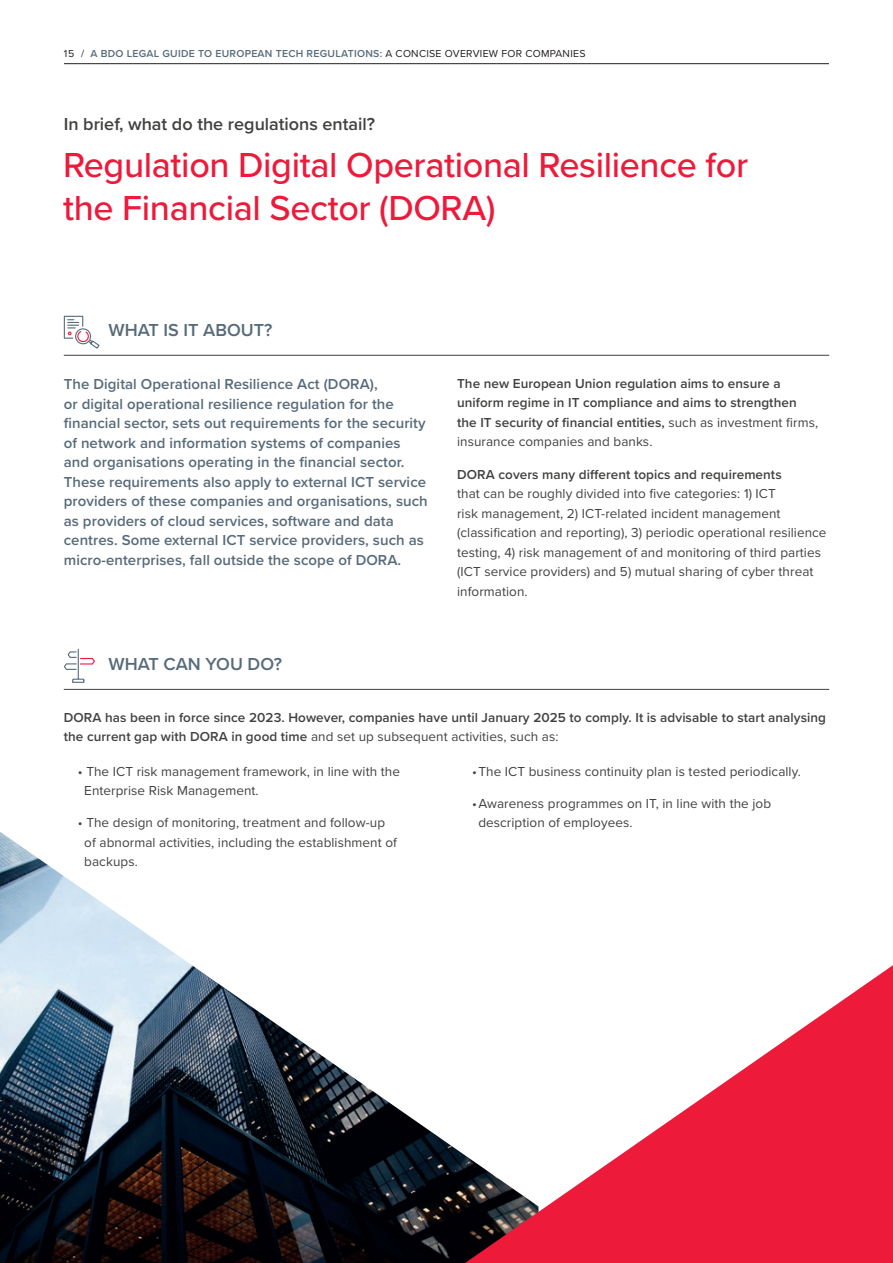
<style>
.page{position:relative;width:893px;height:1263px;background:#fff}
.page>*{position:absolute;margin:0;border:0;box-sizing:border-box;transform-origin:0 0}
.t1{font:500 36px/43.2px "Proxima Nova";letter-spacing:-.01em;color:#ed1a3a}
.t2{font:600 18px "Proxima Nova";color:#414140}
.t3{font:600 18px "Proxima Nova";color:#586b7a}
.t4{font:600 15px/19.5px "Proxima Nova";letter-spacing:.005em;color:#586b7a}
.t5{font:13.5px/19.5px "Proxima Nova";letter-spacing:.005em;color:#414140}
.t6{font:600 13.5px/19.5px "Proxima Nova";letter-spacing:.005em;color:#414140}
.t7{font:600 10.5px "Proxima Nova";letter-spacing:.025em;color:#586b7a}
.s1{font-weight:400;color:#231f20}
.s2{font-weight:400}
</style>
<div class="page">
<hr style="left:64px;top:63px;width:765px;height:1px;background:#231f20">
<hr style="left:64px;top:355px;width:765px;height:1px;background:#414140">
<svg style="left:63px;top:315px;width:37px;height:34px"></svg>
<hr style="left:64px;top:689px;width:765px;height:1px;background:#414140">
<svg style="left:63px;top:649px;width:32px;height:34px"></svg>
<img style="left:0;top:832px;width:465px;height:431px">
<svg style="left:465px;top:965px;width:428px;height:298px;fill:#ed1a3a"></svg>
<p class="t7" style="left:64px;top:45px;width:523px"><span class="s1">15 /</span> A BDO LEGAL GUIDE TO EUROPEAN TECH REGULATIONS: <span class="s1">A CONCISE OVERVIEW FOR COMPANIES</span></p>
<h2 class="t2" style="left:64px;top:111px;width:313px">In brief, what do the regulations entail?</h2>
<h1 class="t1" style="left:63px;top:142px;width:687px">Regulation Digital Operational Resilience for the Financial Sector (DORA)</h1>
<h2 class="t3" style="left:108px;top:316px;width:165px">WHAT IS IT ABOUT?</h2>
<p class="t4" style="left:64px;top:374px;width:365px">The Digital Operational Resilience Act (DORA),<br>or digital operational resilience regulation for the financial sector, sets out requirements for the security of network and information systems of companies and organisations operating in the financial sector.<br>These requirements also apply to external ICT service providers of these companies and organisations, such as providers of cloud services, software and data centres. Some external ICT service providers, such as micro-enterprises, fall outside the scope of DORA.</p>
<h2 class="t3" style="left:108px;top:650px;width:175px">WHAT CAN YOU DO?</h2>
<p class="t6" style="left:457px;top:373px;width:362px">The new European Union regulation aims to ensure a uniform regime in IT compliance and aims to strengthen the IT security of financial entities, <span class="s2">such as investment firms, insurance companies and banks.</span></p>
<p class="t6" style="left:457px;top:464px;width:326px">DORA covers many different topics and requirements</p>
<p class="t5" style="left:457px;top:483px;width:371px">that can be roughly divided into five categories: 1) ICT<br>risk management, 2) ICT-related incident management (classification and reporting), 3) periodic operational resilience testing, 4) risk management of and monitoring of third parties (ICT service providers) and 5) mutual sharing of cyber threat information.</p>
<p class="t6" style="left:64px;top:707px;width:764px">DORA has been in force since 2023. However, companies have until January 2025 to comply. It is advisable to start analysing the current gap with DORA in good time <span class="s2">and set up subsequent activities, such as:</span></p>
<p class="t5" style="left:84px;top:761px;width:317px;text-indent:-6px">• The ICT risk management framework, in line with the<br>Enterprise Risk Management.</p>
<p class="t5" style="left:84px;top:812px;width:314px;text-indent:-6px">• The design of monitoring, treatment and follow-up of abnormal activities, including the establishment of backups.</p>
<p class="t5" style="left:472px;top:761px;width:330px">•The ICT business continuity plan is tested periodically.</p>
<p class="t5" style="left:478px;top:793px;width:294px;text-indent:-6px">•Awareness programmes on IT, in line with the job description of employees.</p>
</div>
